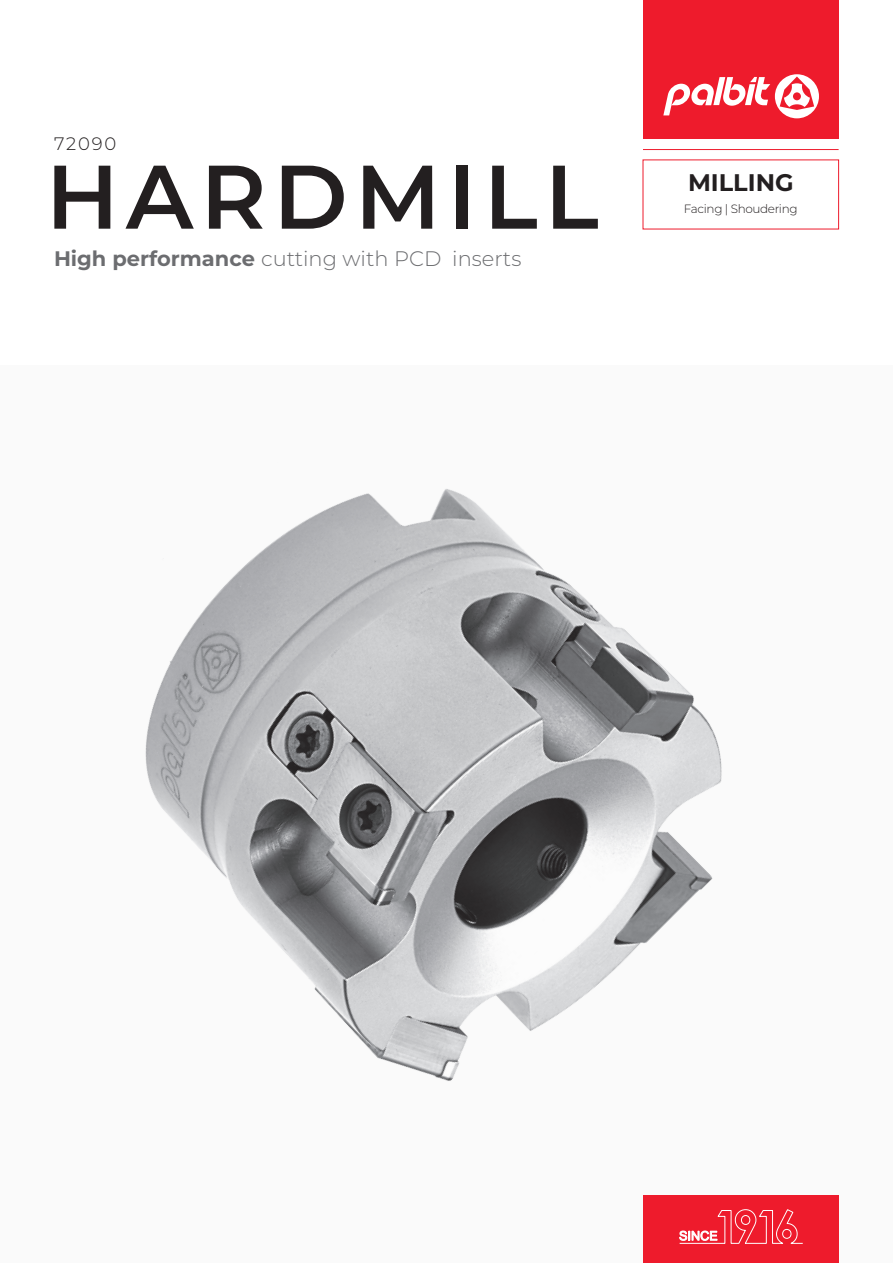
<style>
.page{position:relative;width:893px;height:1263px;background:#fff}
.page>*{position:absolute;margin:0;border:0;box-sizing:border-box;transform-origin:0 0}
.t1{font:600 90px "Montserrat";letter-spacing:.08em;color:#231f20}
.t2{font:700 24px "Montserrat";color:#231f20}
.t3{font:300 21px "Montserrat";color:#6c6d70}
.t4{font:300 18px "Montserrat";letter-spacing:.1em;color:#231f20}
.t5{font:300 12px "Montserrat";letter-spacing:-.03em;color:#231f20}
.s1{font-weight:700}
</style>
<div class="page">
<div style="left:0;top:366px;width:893px;height:897px;background:#fafafa"></div>
<div style="left:643px;top:0;width:196px;height:138px;background:#ee1b2c"></div>
<div style="left:643px;top:1196px;width:196px;height:67px;background:#ee1b2c"></div>
<svg style="left:663px;top:74px;width:156px;height:44px"></svg>
<hr style="left:643px;top:149px;width:196px;height:1px;background:#ee1b2c">
<svg style="left:679px;top:1209px;width:124px;height:35px"></svg>
<img style="left:145px;top:489px;width:577px;height:592px">
<p class="t4" style="left:54px;top:131px;width:64px">72090</p>
<p class="t1" style="left:46px;top:133px;width:554px">HARDMILL</p>
<p class="t2" style="left:688px;top:166px;width:107px">MILLING</p>
<p class="t5" style="left:684px;top:200px;width:115px">Facing | Shoudering</p>
<p class="t3" style="left:54px;top:245px;width:469px"><span class="s1">High performance</span> cutting with PCD inserts</p>
</div>
